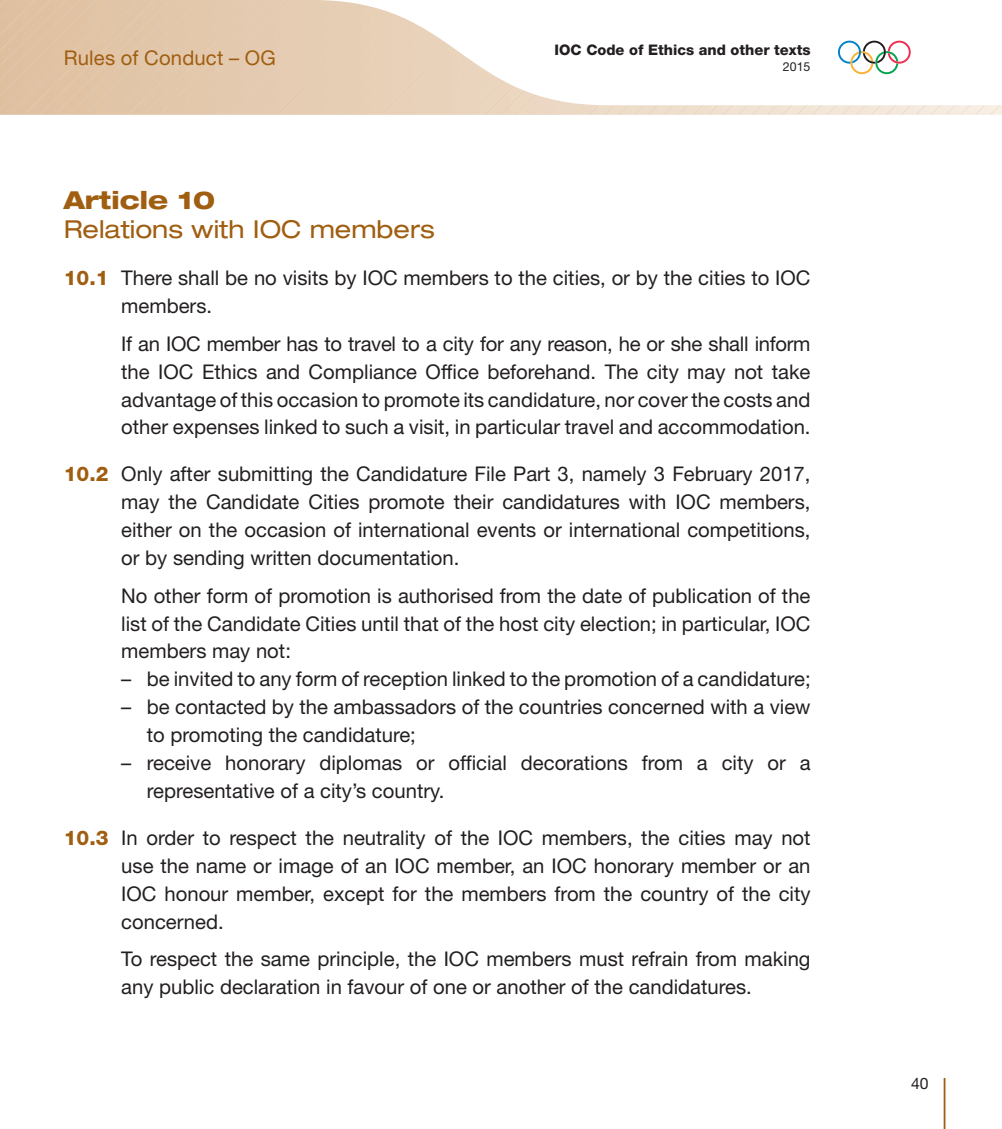
<style>
.page{position:relative;width:1002px;height:1129px;background:#fff}
.page>*{position:absolute;margin:0;border:0;box-sizing:border-box;transform-origin:0 0}
.t1{font:expanded 24.75px "Helvetica Neue LT Std";color:#a05e11}
.t2{font:800 expanded 24.75px "Helvetica Neue LT Std";color:#a05e11}
.t3{font:20.25px/27.9px "Helvetica Neue LT Std";color:#231f20}
.t4{font:20.25px "Helvetica Neue LT Std";letter-spacing:.01em;color:#a05e11}
.t5{font:15.75px "Helvetica Neue LT Std";color:#231f20}
.t6{font:800 14.62px "Helvetica Neue LT Std";color:#231f20}
.t7{font:12.38px "Helvetica Neue LT Std";color:#231f20}
.s1{font-weight:800;color:#a05e11}
</style>
<div class="page">
<hr style="left:943px;top:1078px;width:2px;height:51px;background:#a05e11">
<svg style="left:0;top:0;width:1001px;height:115px"></svg>
<p class="t4" style="left:64px;top:45px;width:213px">Rules of Conduct – OG</p>
<p class="t6" style="left:554px;top:41px;width:257px">IOC Code of Ethics and other texts</p>
<p class="t7" style="left:782px;top:59px;width:29px">2015</p>
<p class="t2" style="left:64px;top:184px;width:153px">Article 10</p>
<p class="t1" style="left:64px;top:214px;width:372px">Relations with IOC members</p>
<p class="t3" style="left:121px;top:264px;width:690px;text-indent:-57px"><span class="s1">10.1</span> There shall be no visits by IOC members to the cities, or by the cities to IOC members.</p>
<p class="t3" style="left:121px;top:329px;width:690px;text-align:justify">If an IOC member has to travel to a city for any reason, he or she shall inform the IOC Ethics and Compliance Office beforehand. The city may not take advantage of this occasion to promote its candidature, nor cover the costs and other expenses linked to such a visit, in particular travel and accommodation.</p>
<p class="t3" style="left:121px;top:460px;width:690px;text-align:justify;text-indent:-57px"><span class="s1">10.2</span> Only after submitting the Candidature File Part 3, namely 3 February 2017, may the Candidate Cities promote their candidatures with IOC members, either on the occasion of international events or international competitions, or by sending written documentation.</p>
<p class="t3" style="left:121px;top:581px;width:690px;text-align:justify">No other form of promotion is authorised from the date of publication of the list of the Candidate Cities until that of the host city election; in particular, IOC members may not:</p>
<p class="t3" style="left:121px;top:665px;width:690px">– be invited to any form of reception linked to the promotion of a candidature;</p>
<p class="t3" style="left:147px;top:693px;width:665px;text-indent:-26px">– be contacted by the ambassadors of the countries concerned with a view to promoting the candidature;</p>
<p class="t3" style="left:147px;top:749px;width:665px;text-indent:-26px">– receive honorary diplomas or official decorations from a city or a representative of a city’s country.</p>
<p class="t3" style="left:121px;top:824px;width:690px;text-align:justify;text-indent:-57px"><span class="s1">10.3</span> In order to respect the neutrality of the IOC members, the cities may not use the name or image of an IOC member, an IOC honorary member or an IOC honour member, except for the members from the country of the city concerned.</p>
<p class="t3" style="left:121px;top:945px;width:690px">To respect the same principle, the IOC members must refrain from making any public declaration in favour of one or another of the candidatures.</p>
<p class="t5" style="left:910px;top:1074px;width:19px">40</p>
</div>
